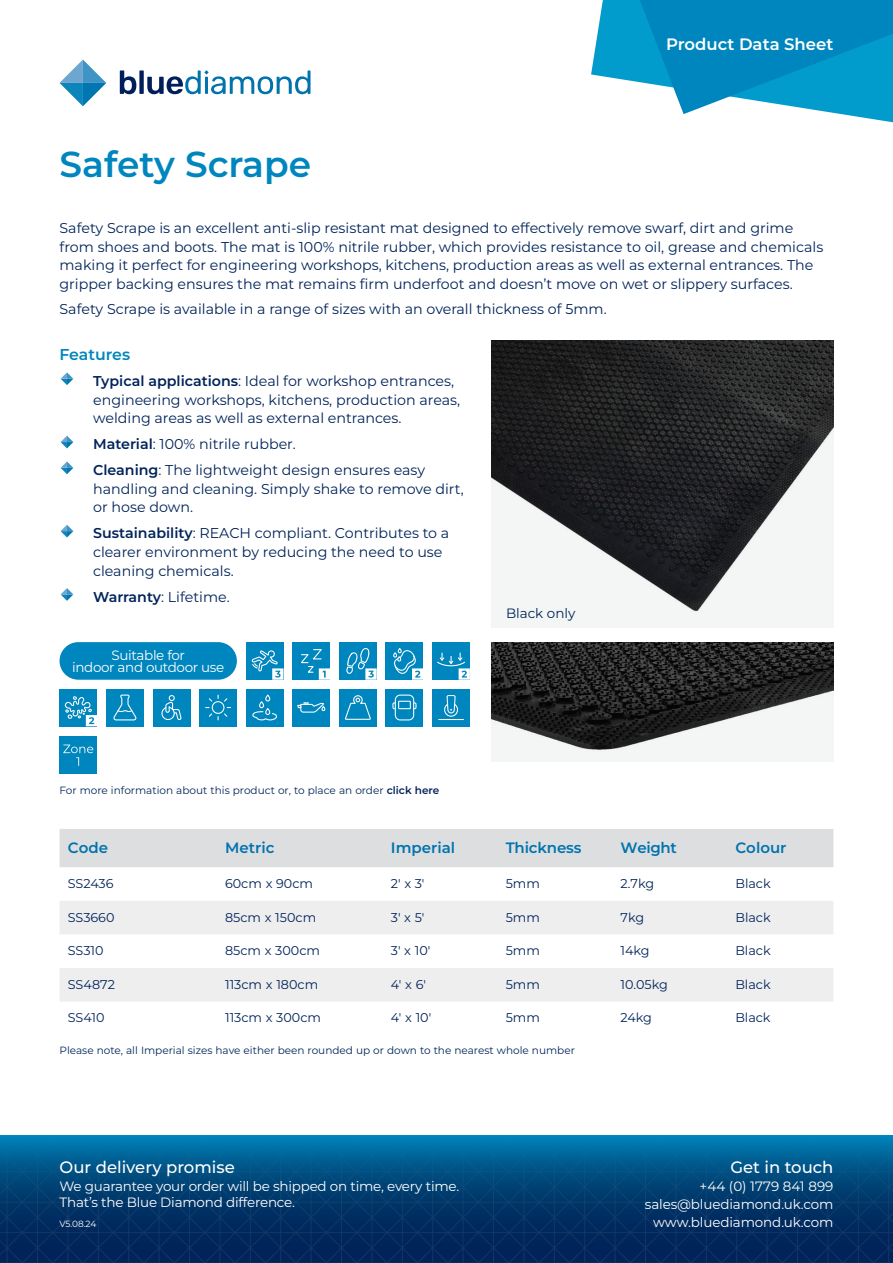
<style>
.page{position:relative;width:893px;height:1263px;background:#fff}
.page>*{position:absolute;margin:0;border:0;box-sizing:border-box;transform-origin:0 0}
.t1{font:600 36px "Montserrat";color:#0086be}
.t2{font:500 16.5px "Montserrat";color:#fff}
.t3{font:600 16.5px "Montserrat";color:#fff}
.t4{font:600 15.75px "Montserrat";color:#0086be}
.t5{font:600 15px "Montserrat";color:#0073ae}
.t6{font:14.25px/18.8px "Montserrat";color:#002359}
.t7{font:13.5px/18px "Montserrat";letter-spacing:-.015em;color:#fff;text-align:right}
.t8{font:13.5px "Montserrat";color:#002359}
.t9{font:12.75px "Montserrat";color:#002359}
.t10{font:10.5px "Montserrat";color:#002359}
.t11{font:9px "Montserrat";color:#fff}
.s1{font-weight:600}
</style>
<div class="page">
<svg style="left:60px;top:60px;width:46px;height:46px"></svg>
<svg style="left:120px;top:70px;width:190px;height:24px"></svg>
<svg style="left:0;top:1135px;width:893px;height:128px;background:#014276"></svg>
<svg style="left:591px;top:0;width:302px;height:123px"></svg>
<div style="left:60px;top:829px;width:773px;height:38px;background:#dddee0"></div>
<svg style="left:60px;top:901px;width:773px;height:100px;fill:#eeeeef"></svg>
<img style="left:491px;top:340px;width:342px;height:287px">
<div style="left:292px;top:642px;width:38px;height:38px;background:#0086be"></div>
<svg style="left:301px;top:649px;width:29px;height:31px"></svg>
<div style="left:386px;top:642px;width:37px;height:38px;background:#0086be"></div>
<svg style="left:393px;top:648px;width:30px;height:32px"></svg>
<div style="left:339px;top:642px;width:38px;height:38px;background:#0086be"></div>
<svg style="left:346px;top:648px;width:31px;height:32px"></svg>
<div style="left:246px;top:642px;width:37px;height:38px;background:#0086be"></div>
<svg style="left:251px;top:650px;width:32px;height:30px"></svg>
<div style="left:432px;top:642px;width:38px;height:38px;background:#0086be"></div>
<svg style="left:437px;top:653px;width:33px;height:27px"></svg>
<div style="left:60px;top:689px;width:37px;height:37px;background:#0086be"></div>
<svg style="left:64px;top:696px;width:33px;height:30px"></svg>
<div style="left:106px;top:689px;width:38px;height:37px;background:#0086be"></div>
<svg style="left:113px;top:694px;width:24px;height:27px"></svg>
<div style="left:199px;top:689px;width:38px;height:37px;background:#0086be"></div>
<svg style="left:206px;top:695px;width:24px;height:25px"></svg>
<div style="left:246px;top:689px;width:37px;height:37px;background:#0086be"></div>
<svg style="left:253px;top:694px;width:24px;height:27px"></svg>
<div style="left:292px;top:689px;width:38px;height:37px;background:#0086be"></div>
<svg style="left:297px;top:702px;width:29px;height:11px"></svg>
<div style="left:339px;top:689px;width:38px;height:37px;background:#0086be"></div>
<svg style="left:345px;top:695px;width:26px;height:25px"></svg>
<div style="left:386px;top:689px;width:37px;height:37px;background:#0086be"></div>
<div style="left:395px;top:694px;width:19px;height:26px;border:1px solid #fff;border-radius:5px"></div>
<svg style="left:392px;top:702px;width:4px;height:8px"></svg>
<svg style="left:413px;top:702px;width:4px;height:8px"></svg>
<div style="left:398px;top:701px;width:13px;height:8px;border:1px solid #fff"></div>
<div style="left:432px;top:689px;width:38px;height:37px;background:#0086be"></div>
<svg style="left:439px;top:695px;width:24px;height:25px"></svg>
<div style="left:153px;top:689px;width:37px;height:37px;background:#0086be"></div>
<svg style="left:161px;top:695px;width:21px;height:26px"></svg>
<svg style="left:61px;top:372px;width:12px;height:13px"></svg>
<svg style="left:61px;top:436px;width:12px;height:12px"></svg>
<svg style="left:61px;top:461px;width:12px;height:13px"></svg>
<svg style="left:61px;top:525px;width:12px;height:12px"></svg>
<svg style="left:61px;top:588px;width:12px;height:13px"></svg>
<div style="left:60px;top:736px;width:37px;height:38px;background:#0086be"></div>
<svg style="left:63px;top:744px;width:30px;height:22px"></svg>
<div style="left:60px;top:642px;width:177px;height:38px;background:#0086be;border-radius:19px"></div>
<img style="left:491px;top:642px;width:342px;height:119px">
<p class="t3" style="left:666px;top:33px;width:169px">Product Data Sheet</p>
<h1 class="t1" style="left:60px;top:139px;width:253px">Safety Scrape</h1>
<p class="t6" style="left:60px;top:218px;width:765px">Safety Scrape is an excellent anti-slip resistant mat designed to effectively remove swarf, dirt and grime from shoes and boots. The mat is 100% nitrile rubber, which provides resistance to oil, grease and chemicals making it perfect for engineering workshops, kitchens, production areas as well as external entrances. The gripper backing ensures the mat remains firm underfoot and doesn’t move on wet or slippery surfaces.</p>
<p class="t6" style="left:60px;top:299px;width:549px">Safety Scrape is available in a range of sizes with an overall thickness of 5mm.</p>
<p class="t4" style="left:60px;top:343px;width:72px">Features</p>
<p class="t6" style="left:93px;top:371px;width:369px"><span class="s1">Typical applications</span>: Ideal for workshop entrances, engineering workshops, kitchens, production areas, welding areas as well as external entrances.</p>
<p class="t6" style="left:93px;top:431px;width:333px;line-height:25.8px"><span class="s1">Material</span>: 100% nitrile rubber.<br><span class="s1">Cleaning</span>: The lightweight design ensures easy</p>
<p class="t6" style="left:93px;top:479px;width:372px">handling and cleaning. Simply shake to remove dirt, or hose down.</p>
<p class="t6" style="left:93px;top:523px;width:358px"><span class="s1">Sustainability</span>: REACH compliant. Contributes to a clearer environment by reducing the need to use cleaning chemicals.</p>
<p class="t6" style="left:93px;top:587px;width:138px"><span class="s1">Warranty</span>: Lifetime.</p>
<p class="t7" style="left:72px;top:648px;width:154px;line-height:12px;text-align:center">Suitable for<br>indoor and outdoor use</p>
<p class="t8" style="left:506px;top:604px;width:71px">Black only</p>
<p class="t10" style="left:60px;top:783px;width:381px">For more information about this product or, to place an order <span class="s1">click here</span></p>
<p class="t5" style="left:68px;top:837px;width:42px">Code</p>
<p class="t5" style="left:225px;top:837px;width:51px">Metric</p>
<p class="t5" style="left:391px;top:837px;width:66px">Imperial</p>
<p class="t5" style="left:506px;top:837px;width:77px">Thickness</p>
<p class="t5" style="left:621px;top:837px;width:58px">Weight</p>
<p class="t5" style="left:735px;top:837px;width:53px">Colour</p>
<p class="t9" style="left:68px;top:875px;width:47px">SS2436</p>
<p class="t9" style="left:225px;top:875px;width:89px">60cm x 90cm</p>
<p class="t9" style="left:391px;top:875px;width:35px">2' x 3'</p>
<p class="t9" style="left:506px;top:875px;width:36px">5mm</p>
<p class="t9" style="left:621px;top:875px;width:35px">2.7kg</p>
<p class="t9" style="left:735px;top:875px;width:37px">Black</p>
<p class="t9" style="left:68px;top:908px;width:48px">SS3660</p>
<p class="t9" style="left:225px;top:908px;width:93px">85cm x 150cm</p>
<p class="t9" style="left:391px;top:908px;width:35px">3' x 5'</p>
<p class="t9" style="left:506px;top:908px;width:36px">5mm</p>
<p class="t9" style="left:621px;top:908px;width:25px">7kg</p>
<p class="t9" style="left:735px;top:908px;width:37px">Black</p>
<p class="t9" style="left:68px;top:942px;width:37px">SS310</p>
<p class="t9" style="left:225px;top:942px;width:96px">85cm x 300cm</p>
<p class="t9" style="left:391px;top:942px;width:41px">3' x 10'</p>
<p class="t9" style="left:506px;top:942px;width:36px">5mm</p>
<p class="t9" style="left:621px;top:942px;width:31px">14kg</p>
<p class="t9" style="left:735px;top:942px;width:37px">Black</p>
<p class="t9" style="left:68px;top:975px;width:49px">SS4872</p>
<p class="t9" style="left:225px;top:975px;width:95px">113cm x 180cm</p>
<p class="t9" style="left:391px;top:975px;width:37px">4' x 6'</p>
<p class="t9" style="left:506px;top:975px;width:36px">5mm</p>
<p class="t9" style="left:620px;top:975px;width:49px">10.05kg</p>
<p class="t9" style="left:735px;top:975px;width:37px">Black</p>
<p class="t9" style="left:68px;top:1009px;width:38px">SS410</p>
<p class="t9" style="left:225px;top:1009px;width:98px">113cm x 300cm</p>
<p class="t9" style="left:391px;top:1009px;width:42px">4' x 10'</p>
<p class="t9" style="left:506px;top:1009px;width:36px">5mm</p>
<p class="t9" style="left:620px;top:1009px;width:33px">24kg</p>
<p class="t9" style="left:735px;top:1009px;width:37px">Black</p>
<p class="t10" style="left:60px;top:1043px;width:517px">Please note, all Imperial sizes have either been rounded up or down to the nearest whole number</p>
<p class="t2" style="left:60px;top:1155px;width:177px">Our delivery promise</p>
<p class="t7" style="left:60px;top:1177px;width:401px;line-height:16.2px;text-align:left">We guarantee your order will be shipped on time, every time.<br>That’s the Blue Diamond difference.</p>
<p class="t11" style="left:60px;top:1218px;width:38px">V5.08.24</p>
<p class="t2" style="left:730px;top:1155px;width:105px">Get in touch</p>
<p class="t7" style="left:645px;top:1176px;width:190px">+44 (0) 1779 841 899 sales@bluediamond.uk.com www.bluediamond.uk.com</p>
</div>
